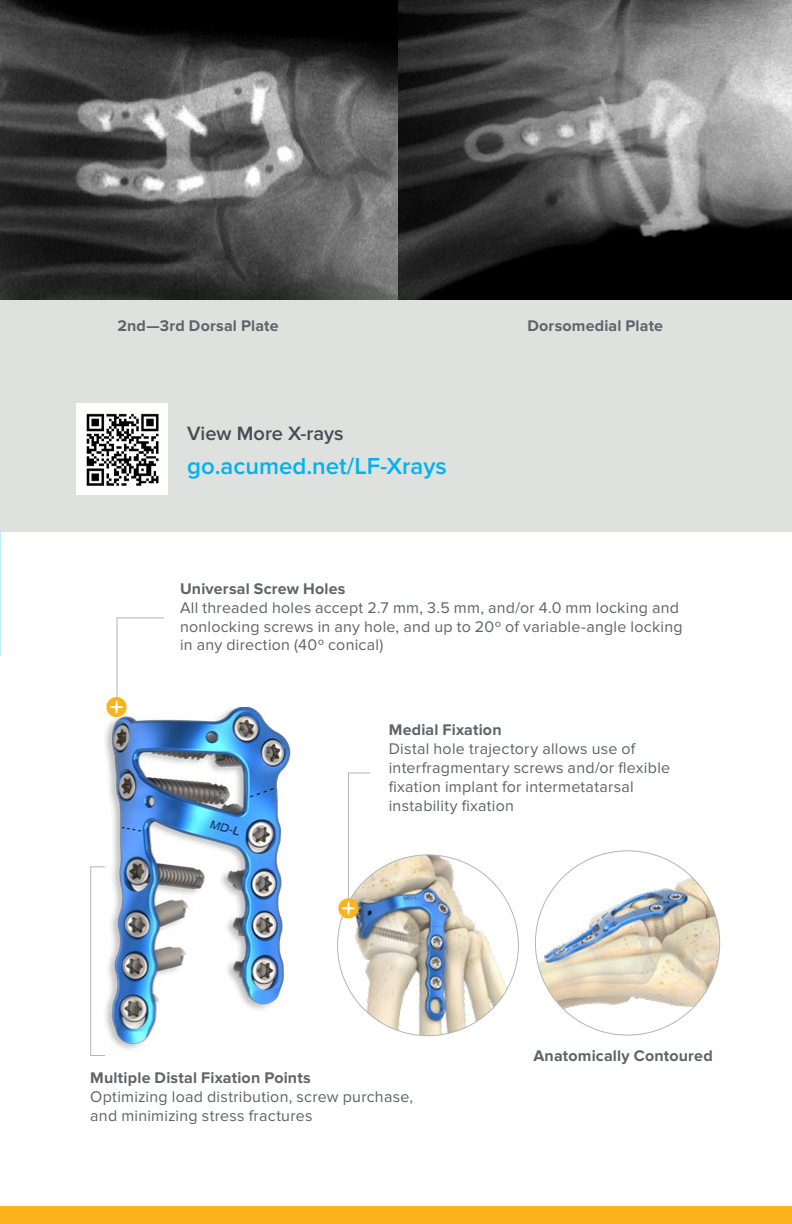
<style>
.page{position:relative;width:792px;height:1224px;background:#fff}
.page>*{position:absolute;margin:0;border:0;box-sizing:border-box;transform-origin:0 0}
.t1{font:600 24px "Proxima Nova";color:#00b3ef}
.t2{font:600 20px "Proxima Nova";color:#474c55}
.t3{font:16px/19px "Proxima Nova";letter-spacing:.015em;color:#5f636a}
.t4{font:700 16px "Proxima Nova";letter-spacing:.01em;color:#5f636a}
</style>
<div class="page">
<div style="left:0;top:1207px;width:792px;height:17px;background:#fcb31c"></div>
<div style="left:0;top:186px;width:792px;height:346px;background:#dfe1df"></div>
<img style="left:0;top:0;width:399px;height:300px">
<svg style="left:399px;top:0;width:393px;height:300px"></svg>
<img style="left:76px;top:403px;width:92px;height:91px">
<img style="left:535px;top:851px;width:185px;height:184px;border-radius:92px">
<img style="left:338px;top:855px;width:180px;height:181px;border-radius:90px">
<img style="left:105px;top:707px;width:186px;height:342px">
<div style="left:88px;top:865px;width:20px;height:195px;background:#fff"></div>
<div style="left:90px;top:866px;width:16px;height:190px;border:1px solid #b2b5b6"></div>
<svg style="left:371px;top:873px;width:2px;height:34px"></svg>
<div style="left:338px;top:898px;width:21px;height:20px;background:#fcb31c;border-radius:50%"></div>
<svg style="left:342px;top:772px;width:29px;height:143px"></svg>
<div style="left:114px;top:616px;width:53px;height:92px;background:#fff"></div>
<div style="left:106px;top:697px;width:21px;height:20px;background:#fcb31c;border-radius:50%"></div>
<svg style="left:110px;top:617px;width:55px;height:96px"></svg>
<p class="t4" style="left:117px;top:316px;width:163px">2nd—3rd Dorsal Plate</p>
<p class="t4" style="left:527px;top:316px;width:137px">Dorsomedial Plate</p>
<p class="t2" style="left:187px;top:421px;width:158px">View More X-rays</p>
<h1 class="t1" style="left:187px;top:452px;width:261px">go.acumed.net/LF-Xrays</h1>
<p class="t4" style="left:180px;top:579px;width:167px">Universal Screw Holes</p>
<p class="t3" style="left:180px;top:598px;width:504px">All threaded holes accept 2.7 mm, 3.5 mm, and/or 4.0 mm locking and nonlocking screws in any hole, and up to 20º of variable-angle locking in any direction (40º conical)</p>
<p class="t4" style="left:389px;top:720px;width:114px">Medial Fixation</p>
<p class="t3" style="left:389px;top:739px;width:283px">Distal hole trajectory allows use of interfragmentary screws and/or flexible fixation implant for intermetatarsal instability fixation</p>
<p class="t4" style="left:90px;top:1068px;width:222px">Multiple Distal Fixation Points</p>
<p class="t3" style="left:90px;top:1087px;width:324px">Optimizing load distribution, screw purchase, and minimizing stress fractures</p>
<p class="t4" style="left:533px;top:1047px;width:181px">Anatomically Contoured</p>
</div>
